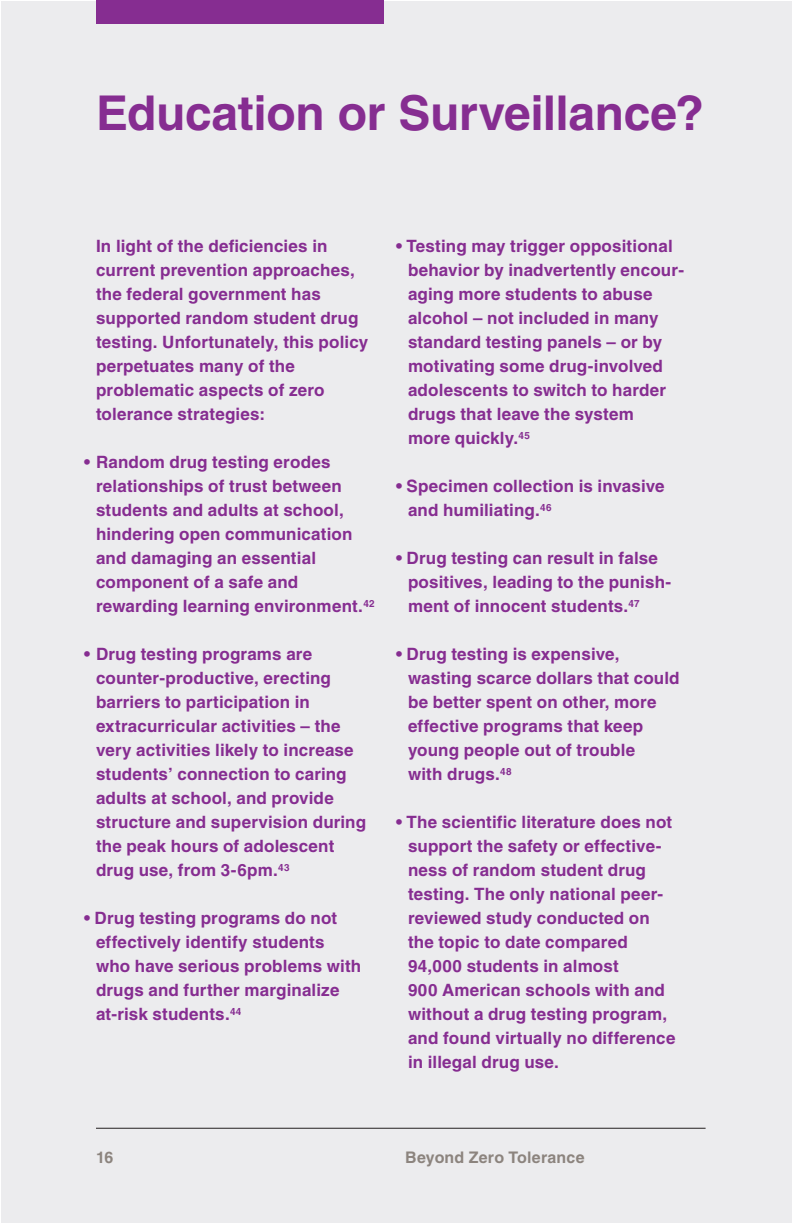
<style>
.page{position:relative;width:792px;height:1224px;background:#fff}
.page>*{position:absolute;margin:0;border:0;box-sizing:border-box;transform-origin:0 0}
.t1{font:700 48px "Helvetica LT Std";letter-spacing:-.01em;color:#862d91}
.Body_Text{font:700 17px/24px "Helvetica LT Std";letter-spacing:.01em;color:#862d91}
.Photo_Title{font:700 16px "Helvetica LT Std";letter-spacing:.01em;color:#8c847e}
.Body_Text-2{font:700 16px "Helvetica LT Std";color:#8c847e}
</style>
<div class="page">
<div style="left:1px;top:1px;width:791px;height:1222px;background:#ececee"></div>
<div style="left:96px;top:0;width:288px;height:24px;background:#862d91"></div>
<hr style="left:96px;top:1128px;width:610px;height:1px;background:#231f20">
<p class="t1" style="left:96px;top:84px;width:610px">Education or Surveillance?</p>
<p class="Body_Text" style="left:96px;top:234px;width:274px">In light of the deficiencies in current prevention approaches, the federal government has supported random student drug testing. Unfortunately, this policy perpetuates many of the problematic aspects of zero tolerance strategies:</p>
<p class="Body_Text" style="left:96px;top:450px;width:280px;text-indent:-12px">• Random drug testing erodes relationships of trust between students and adults at school, hindering open communication and damaging an essential component of a safe and rewarding learning environment.<sup>42</sup></p>
<p class="Body_Text" style="left:96px;top:642px;width:272px;text-indent:-12px">• Drug testing programs are counter-productive, erecting barriers to participation in extracurricular activities – the very activities likely to increase students’ connection to caring adults at school, and provide structure and supervision during the peak hours of adolescent drug use, from 3-6pm.<sup>43</sup></p>
<p class="Body_Text" style="left:96px;top:906px;width:267px;text-indent:-12px">• Drug testing programs do not effectively identify students who have serious problems with drugs and further marginalize at-risk students.<sup>44</sup></p>
<p class="Body_Text" style="left:408px;top:234px;width:277px;text-indent:-12px">• Testing may trigger oppositional behavior by inadvertently encour&shy;aging more students to abuse alcohol – not included in many standard testing panels – or by motivating some drug-involved adolescents to switch to harder drugs that leave the system<br>more quickly.<sup>45</sup></p>
<p class="Body_Text" style="left:408px;top:474px;width:258px;text-indent:-12px">• Specimen collection is invasive and humiliating.<sup>46</sup></p>
<p class="Body_Text" style="left:408px;top:546px;width:265px;text-indent:-12px">• Drug testing can result in false positives, leading to the punish&shy;ment of innocent students.<sup>47</sup></p>
<p class="Body_Text" style="left:408px;top:642px;width:273px;text-indent:-12px">• Drug testing is expensive, wasting scarce dollars that could be better spent on other, more effective programs that keep young people out of trouble<br>with drugs.<sup>48</sup></p>
<p class="Body_Text" style="left:408px;top:810px;width:269px;text-indent:-12px">• The scientific literature does not support the safety or effective&shy;ness of random student drug testing. The only national peer&shy;reviewed study conducted on the topic to date compared<br>94,000 students in almost<br>900 American schools with and without a drug testing program, and found virtually no difference in illegal drug use.</p>
<p class="Body_Text-2" style="left:96px;top:1148px;width:19px">16</p>
<p class="Photo_Title" style="left:405px;top:1148px;width:181px">Beyond Zero Tolerance</p>
</div>
